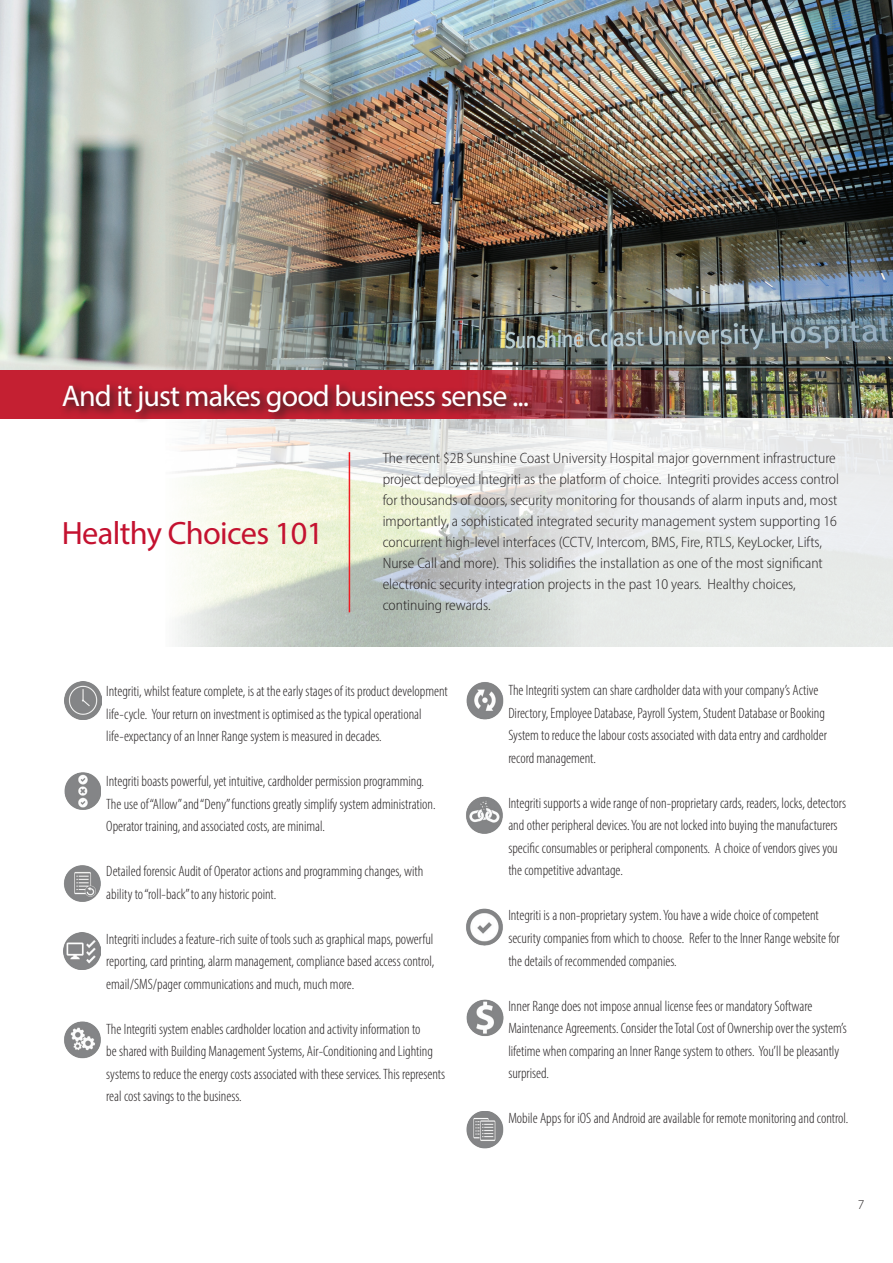
<style>
.page{position:relative;width:893px;height:1263px;background:#fff}
.page>*{position:absolute;margin:0;border:0;box-sizing:border-box;transform-origin:0 0}
.t1{font:32.4px "Myriad Pro";letter-spacing:-.02em;color:#c41230}
.t2{font:30px "Myriad Pro";letter-spacing:-.03em;color:#fff}
.t3{font:300 condensed 15px/22.5px "Myriad Pro";color:#231f20}
.t4{font:300 semi-condensed 15px/21px "Myriad Pro";color:#231f20}
.t5{font:300 13.5px "Myriad Pro";color:#231f20}
</style>
<div class="page">
<img style="left:0;top:0;width:166px;height:370px">
<img style="left:166px;top:0;width:727px;height:418px">
<svg style="left:0;top:418px;width:893px;height:229px"></svg>
<hr style="left:349px;top:452px;width:1px;height:160px;background:#ee1d23">
<img style="left:65px;top:682px;width:37px;height:37px">
<img style="left:64px;top:772px;width:37px;height:38px">
<img style="left:64px;top:865px;width:37px;height:37px">
<img style="left:64px;top:932px;width:37px;height:37px">
<img style="left:64px;top:1021px;width:37px;height:37px">
<img style="left:466px;top:682px;width:37px;height:38px">
<img style="left:466px;top:796px;width:37px;height:37px">
<img style="left:466px;top:908px;width:37px;height:38px">
<img style="left:466px;top:999px;width:37px;height:37px">
<img style="left:466px;top:1111px;width:37px;height:37px">
<img style="left:0;top:370px;width:700px;height:48px">
<svg style="left:60px;top:381px;width:480px;height:43px;background:#ae3745"></svg>
<p class="t2" style="left:62px;top:377px;width:469px">And it just makes good business sense ...</p>
<p class="t1" style="left:62px;top:513px;width:263px">Healthy Choices 101</p>
<p class="t4" style="left:383px;top:448px;width:458px">The recent $2B Sunshine Coast University Hospital major government infrastructure project deployed Integriti as the platform of choice. Integriti provides access control for thousands of doors, security monitoring for thousands of alarm inputs and, most importantly, a sophisticated integrated security management system supporting 16 concurrent high-level interfaces (CCTV, Intercom, BMS, Fire, RTLS, KeyLocker, Lifts, Nurse Call and more). This solidifies the installation as one of the most significant electronic security integration projects in the past 10 years. Healthy choices, continuing rewards.</p>
<p class="t3" style="left:106px;top:680px;width:343px">Integriti, whilst feature complete, is at the early stages of its product development life-cycle. Your return on investment is optimised as the typical operational life-expectancy of an Inner Range system is measured in decades.</p>
<p class="t3" style="left:106px;top:770px;width:331px">Integriti boasts powerful, yet intuitive, cardholder permission programming.<br>The use of “Allow” and “Deny” functions greatly simplify system administration.<br>Operator training, and associated costs, are minimal.</p>
<p class="t3" style="left:106px;top:860px;width:319px">Detailed forensic Audit of Operator actions and programming changes, with ability to “roll-back” to any historic point.</p>
<p class="t3" style="left:106px;top:927px;width:330px;text-align:justify">Integriti includes a feature-rich suite of tools such as graphical maps, powerful reporting, card printing, alarm management, compliance based access control, email/SMS/pager communications and much, much more.</p>
<p class="t3" style="left:106px;top:1017px;width:340px">The Integriti system enables cardholder location and activity information to<br>be shared with Building Management Systems, Air-Conditioning and Lighting systems to reduce the energy costs associated with these services. This represents real cost savings to the business.</p>
<p class="t3" style="left:508px;top:679px;width:320px">The Integriti system can share cardholder data with your company’s Active Directory, Employee Database, Payroll System, Student Database or Booking System to reduce the labour costs associated with data entry and cardholder record management.</p>
<p class="t3" style="left:508px;top:792px;width:339px">Integriti supports a wide range of non-proprietary cards, readers, locks, detectors and other peripheral devices. You are not locked into buying the manufacturers specific consumables or peripheral components. A choice of vendors gives you the competitive advantage.</p>
<p class="t3" style="left:508px;top:904px;width:333px">Integriti is a non-proprietary system. You have a wide choice of competent security companies from which to choose. Refer to the Inner Range website for the details of recommended companies.</p>
<p class="t3" style="left:508px;top:994px;width:340px">Inner Range does not impose annual license fees or mandatory Software Maintenance Agreements. Consider the Total Cost of Ownership over the system’s lifetime when comparing an Inner Range system to others. You’ll be pleasantly surprised.</p>
<p class="t3" style="left:508px;top:1107px;width:342px">Mobile Apps for iOS and Android are available for remote monitoring and control.</p>
<p class="t5" style="left:858px;top:1196px;width:8px">7</p>
</div>
